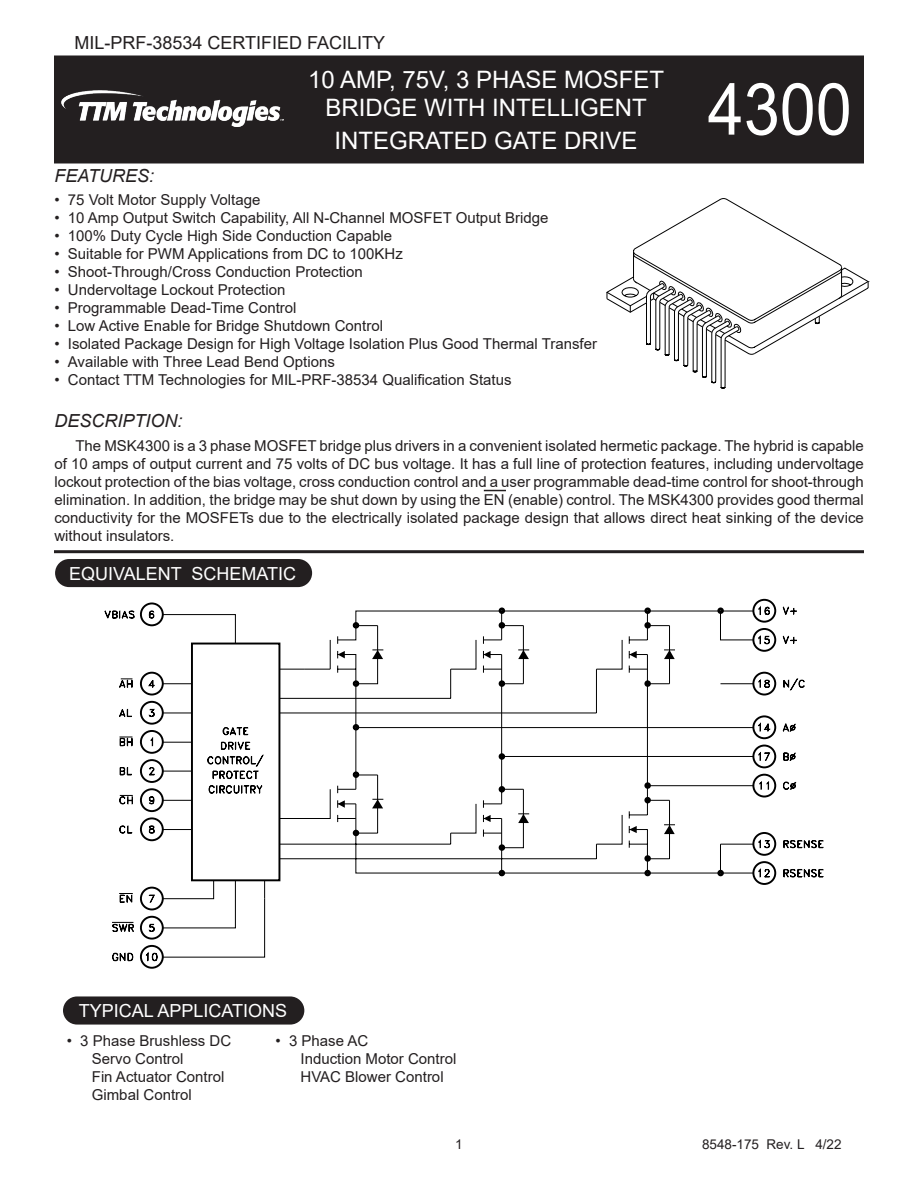
<style>
.page{position:relative;width:918px;height:1188px;background:#fff}
.page>*{position:absolute;margin:0;border:0;box-sizing:border-box;transform-origin:0 0}
.t1{font:72px "Arial";color:#fff;scale:.9 1}
.t2{font:24px/28.8px "Arial";color:#fff;text-align:center}
.t3{font:18px "Arial";color:#fff}
.t4{font:18px "Arial";color:#231f20}
.t5{font:italic 18px "Arial";color:#231f20}
.t6{font:15px/18px "Arial";color:#231f20;text-align:justify}
.t7{font:13.5px "Arial";color:#231f20}
</style>
<div class="page">
<div style="left:56px;top:57px;width:806px;height:105px;background:#231f20"></div>
<div style="left:54px;top:56px;width:810px;height:108px;border:3px solid #231f20"></div>
<hr style="left:54px;top:550px;width:810px;height:3px;background:#231f20">
<div style="left:55px;top:559px;width:257px;height:28px;background:#231f20;border-radius:14px"></div>
<div style="left:63px;top:996px;width:241px;height:29px;background:#231f20;border-radius:14px"></div>
<img style="left:62px;top:91px;width:222px;height:35px">
<svg style="left:606px;top:198px;width:263px;height:191px"></svg>
<svg style="left:140px;top:961px;width:23px;height:8px"></svg>
<svg style="left:104px;top:606px;width:720px;height:272px"></svg>
<svg style="left:112px;top:678px;width:693px;height:283px"></svg>
<div style="left:752px;top:672px;width:24px;height:24px;border:2px solid #000;border-radius:50%"></div>
<svg style="left:111px;top:678px;width:659px;height:245px"></svg>
<svg style="left:484px;top:490px;width:22px;height:1px"></svg>
<p class="t4" style="left:75px;top:31px;width:312px">MIL-PRF-38534 CERTIFIED FACILITY</p>
<h1 class="t2" style="left:308px;top:65px;width:358px">10 AMP, 75V, 3 PHASE MOSFET<br>BRIDGE WITH INTELLIGENT</h1>
<h1 class="t2" style="left:334px;top:126px;width:305px">INTEGRATED GATE DRIVE</h1>
<p class="t1" style="left:708px;top:60px;width:162px">4300</p>
<h2 class="t5" style="left:54px;top:164px;width:101px">FEATURES:</h2>
<p class="t6" style="left:54px;top:191px;width:208px">• 75 Volt Motor Supply Voltage</p>
<p class="t6" style="left:54px;top:209px;width:495px">• 10 Amp Output Switch Capability, All N-Channel MOSFET Output Bridge</p>
<p class="t6" style="left:54px;top:227px;width:339px">• 100% Duty Cycle High Side Conduction Capable</p>
<p class="t6" style="left:54px;top:245px;width:350px">• Suitable for PWM Applications from DC to 100KHz</p>
<p class="t6" style="left:54px;top:263px;width:310px">• Shoot-Through/Cross Conduction Protection</p>
<p class="t6" style="left:54px;top:281px;width:233px">• Undervoltage Lockout Protection</p>
<p class="t6" style="left:54px;top:299px;width:244px">• Programmable Dead-Time Control</p>
<p class="t6" style="left:54px;top:317px;width:330px">• Low Active Enable for Bridge Shutdown Control</p>
<p class="t6" style="left:54px;top:335px;width:544px">• Isolated Package Design for High Voltage Isolation Plus Good Thermal Transfer</p>
<p class="t6" style="left:54px;top:353px;width:282px">• Available with Three Lead Bend Options</p>
<p class="t6" style="left:54px;top:371px;width:459px">• Contact TTM Technologies for MIL-PRF-38534 Qualification Status</p>
<h2 class="t5" style="left:54px;top:409px;width:130px">DESCRIPTION:</h2>
<p class="t6" style="left:54px;top:436px;width:811px;text-indent:21px">The MSK4300 is a 3 phase MOSFET bridge plus drivers in a convenient isolated hermetic package. The hybrid is capable of 10 amps of output current and 75 volts of DC bus voltage. It has a full line of protection features, including undervoltage lockout protection of the bias voltage, cross conduction control and a user programmable dead-time control for shoot-through elimination. In addition, the bridge may be shut down by using the EN (enable) control. The MSK4300 provides good thermal conductivity for the MOSFETs due to the electrically isolated package design that allows direct heat sinking of the device without insulators.</p>
<h2 class="t3" style="left:69px;top:561px;width:229px">EQUIVALENT SCHEMATIC</h2>
<h2 class="t3" style="left:79px;top:998px;width:210px">TYPICAL APPLICATIONS</h2>
<p class="t6" style="left:276px;top:1031px;width:7px">•</p>
<p class="t6" style="left:289px;top:1031px;width:81px">3 Phase AC</p>
<p class="t6" style="left:301px;top:1049px;width:157px">Induction Motor Control</p>
<p class="t6" style="left:301px;top:1067px;width:145px">HVAC Blower Control</p>
<p class="t6" style="left:67px;top:1031px;width:7px">•</p>
<p class="t6" style="left:80px;top:1031px;width:152px">3 Phase Brushless DC</p>
<p class="t6" style="left:92px;top:1049px;width:93px">Servo Control</p>
<p class="t6" style="left:92px;top:1067px;width:134px">Fin Actuator Control</p>
<p class="t6" style="left:92px;top:1085px;width:102px">Gimbal Control</p>
<p class="t7" style="left:455px;top:1135px;width:9px">1</p>
<p class="t7" style="left:702px;top:1135px;width:141px">8548-175 Rev. L 4/22</p>
</div>
